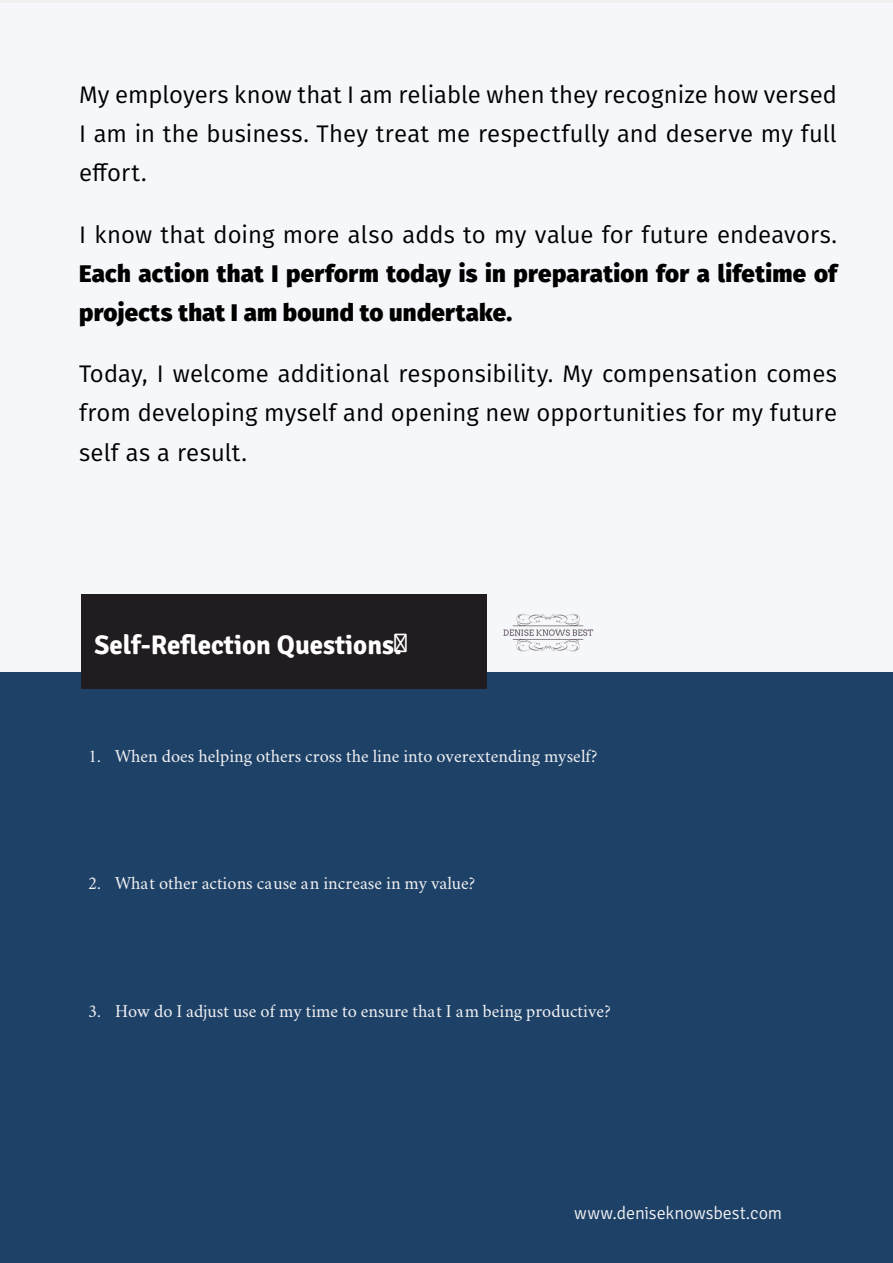
<style>
.page{position:relative;width:893px;height:1263px;background:#fff}
.page>*{position:absolute;margin:0;border:0;box-sizing:border-box;transform-origin:0 0}
.Title_1_white{font:300 27px "Signika";color:#fff}
.Body1_copy_Black{font:24px/39px "Fira Sans";letter-spacing:.005em;color:#000;text-align:justify}
.Body1_copy_Black-2{font:800 24px/39px "Fira Sans";letter-spacing:.01em;color:#000;text-align:justify}
.t1{font:18px "Crimson";color:#f1f1f2}
.Body1{font:300 18px "Signika";letter-spacing:-.005em;color:#f1f1f2}
.s1{font-weight:400}
</style>
<div class="page">
<div style="left:0;top:594px;width:893px;height:669px;background:#1e4168"></div>
<div style="left:0;top:3px;width:893px;height:669px;background:#f5f7fa"></div>
<div style="left:81px;top:594px;width:405px;height:94px;background:#201c1f"></div>
<img style="left:486px;top:594px;width:108px;height:77px">
<p class="Body1_copy_Black" style="left:79px;top:75px;width:759px">My employers know that I am reliable when they recognize how versed I am in the business. They treat me respectfully and deserve my full effort.</p>
<p class="Body1_copy_Black-2" style="left:79px;top:213px;width:760px"><span class="s1">I know that doing more also adds to my value for future endeavors.<br></span>Each action that I perform today is in preparation for a lifetime of projects that I am bound to undertake.</p>
<p class="Body1_copy_Black" style="left:79px;top:354px;width:760px">Today, I welcome additional responsibility. My compensation comes from developing myself and opening new opportunities for my future self as a result.</p>
<p class="Title_1_white" style="left:94px;top:626px;width:309px">Self-Reflection Questions:</p>
<p class="t1" style="left:88px;top:743px;width:511px">1. When does helping others cross the line into overextending myself?</p>
<p class="t1" style="left:88px;top:871px;width:389px">2. What other actions cause an increase in my value?</p>
<p class="t1" style="left:88px;top:998px;width:524px">3. How do I adjust use of my time to ensure that I am being productive?</p>
<p class="Body1" style="left:574px;top:1200px;width:209px">www.deniseknowsbest.com</p>
</div>
